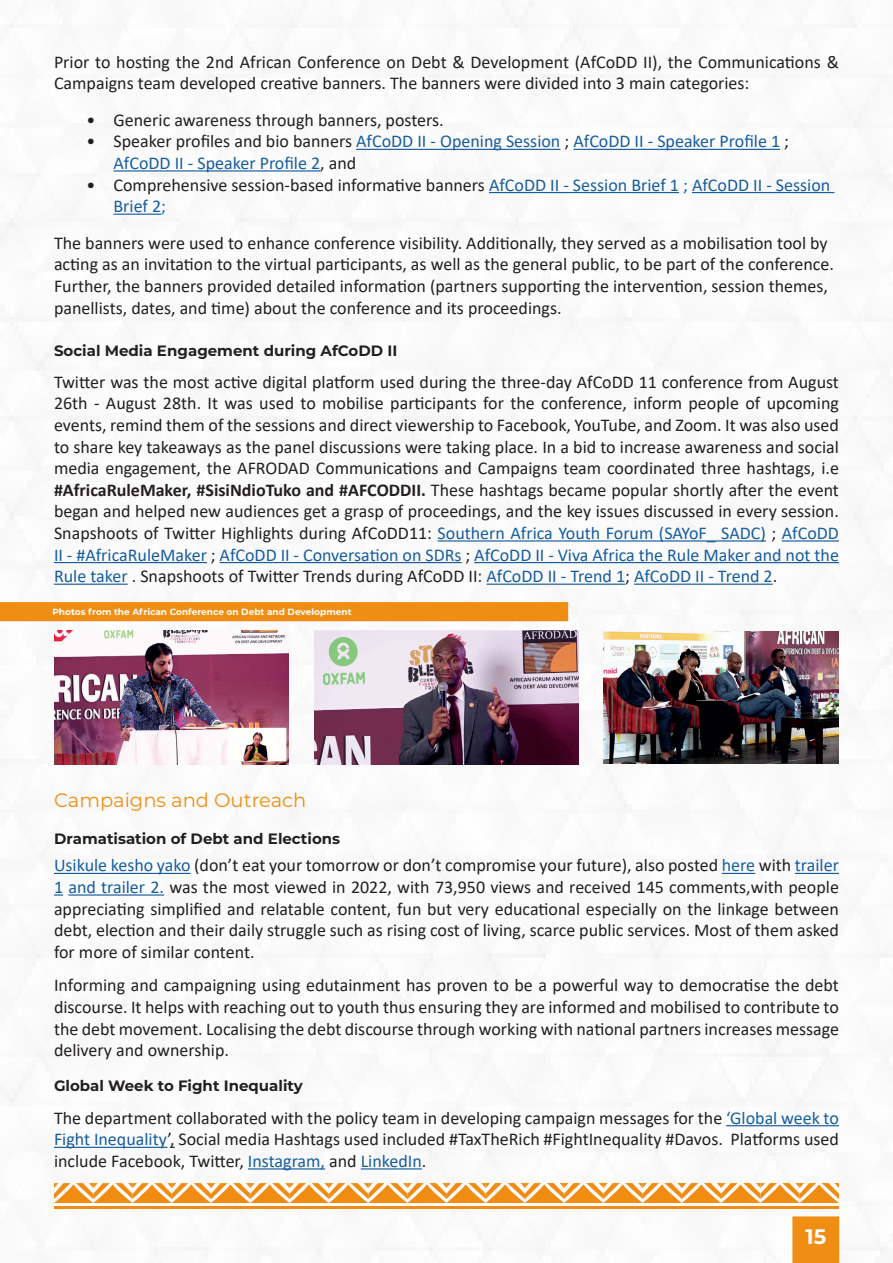
<style>
.page{position:relative;width:893px;height:1263px;background:#fff}
.page>*{position:absolute;margin:0;border:0;box-sizing:border-box;transform-origin:0 0}
.t1{font:700 21px "Montserrat";color:#fff}
.Heading_2{font:19.5px "Montserrat";color:#f08e13}
.Body{font:18px/21.6px "Calibri";color:#231f20;text-align:justify}
.t2{font:18px/21.6px "Calibri";color:#175d9e}
.Heading_3{font:700 15px "Montserrat";color:#231f20}
.Paragraph_Style_2{font:700 9px "Montserrat";color:#fff}
.s1{color:#231f20}
.s2{color:#175d9e}
.s3{color:#0563c1}
.s4{font-weight:700}
</style>
<div class="page">
<img style="left:0;top:1px;width:889px;height:1262px">
<hr style="left:250px;top:1206px;width:40px;height:3px;background:#f08c12">
<hr style="left:211px;top:1206px;width:39px;height:3px;background:#f08c12">
<hr style="left:172px;top:1206px;width:39px;height:3px;background:#f08c12">
<hr style="left:133px;top:1206px;width:39px;height:3px;background:#f08c12">
<hr style="left:93px;top:1206px;width:40px;height:3px;background:#f08c12">
<hr style="left:54px;top:1206px;width:39px;height:3px;background:#f08c12">
<hr style="left:290px;top:1206px;width:39px;height:3px;background:#f08c12">
<hr style="left:329px;top:1206px;width:39px;height:3px;background:#f08c12">
<hr style="left:368px;top:1206px;width:39px;height:3px;background:#f08c12">
<hr style="left:407px;top:1206px;width:40px;height:3px;background:#f08c12">
<hr style="left:643px;top:1205px;width:39px;height:3px;background:#f08c12">
<hr style="left:603px;top:1205px;width:40px;height:3px;background:#f08c12">
<hr style="left:564px;top:1205px;width:39px;height:3px;background:#f08c12">
<hr style="left:525px;top:1205px;width:39px;height:3px;background:#f08c12">
<hr style="left:486px;top:1205px;width:39px;height:3px;background:#f08c12">
<hr style="left:446px;top:1205px;width:40px;height:3px;background:#f08c12">
<hr style="left:682px;top:1205px;width:39px;height:3px;background:#f08c12">
<hr style="left:721px;top:1205px;width:39px;height:3px;background:#f08c12">
<hr style="left:760px;top:1205px;width:40px;height:3px;background:#f08c12">
<svg style="left:54px;top:1183px;width:785px;height:20px"></svg>
<hr style="left:800px;top:1205px;width:39px;height:3px;background:#f08c12">
<div style="left:792px;top:1216px;width:47px;height:47px;background:#f08e13;border:2px solid #f08e13"></div>
<hr style="left:356px;top:149px;width:204px;height:1px;background:#175d9e">
<hr style="left:573px;top:149px;width:207px;height:1px;background:#175d9e">
<hr style="left:114px;top:170px;width:206px;height:2px;background:#175d9e">
<hr style="left:489px;top:192px;width:190px;height:1px;background:#175d9e">
<hr style="left:692px;top:192px;width:142px;height:1px;background:#175d9e">
<hr style="left:114px;top:214px;width:47px;height:1px;background:#175d9e">
<hr style="left:438px;top:540px;width:328px;height:2px;background:#175d9e">
<hr style="left:782px;top:540px;width:57px;height:2px;background:#175d9e">
<hr style="left:54px;top:562px;width:153px;height:1px;background:#175d9e">
<hr style="left:220px;top:562px;width:242px;height:1px;background:#175d9e">
<hr style="left:474px;top:562px;width:365px;height:1px;background:#175d9e">
<hr style="left:54px;top:584px;width:74px;height:1px;background:#175d9e">
<hr style="left:486px;top:584px;width:139px;height:1px;background:#175d9e">
<hr style="left:634px;top:584px;width:139px;height:1px;background:#175d9e">
<hr style="left:54px;top:873px;width:137px;height:1px;background:#175d9e">
<hr style="left:722px;top:873px;width:33px;height:1px;background:#175d9e">
<hr style="left:795px;top:873px;width:44px;height:1px;background:#175d9e">
<svg style="left:54px;top:894px;width:9px;height:2px"></svg>
<hr style="left:68px;top:894px;width:96px;height:2px;background:#175d9e">
<hr style="left:726px;top:1125px;width:113px;height:1px;background:#175d9e">
<hr style="left:54px;top:1147px;width:113px;height:1px;background:#175d9e">
<hr style="left:248px;top:1168px;width:77px;height:1px;background:#175d9e">
<hr style="left:361px;top:1168px;width:61px;height:1px;background:#175d9e">
<img style="left:54px;top:631px;width:235px;height:133px">
<img style="left:314px;top:631px;width:264px;height:133px">
<img style="left:604px;top:631px;width:234px;height:133px">
<div style="left:1px;top:603px;width:566px;height:17px;background:#f08e13"></div>
<div style="left:0;top:602px;width:568px;height:19px;border:2px solid #f08e13"></div>
<p class="Body" style="left:54px;top:50px;width:786px">Prior to hosting the 2nd African Conference on Debt &amp; Development (AfCoDD II), the Communications &amp;<br>Campaigns team developed creative banners. The banners were divided into 3 main categories:</p>
<p class="Body" style="left:87px;top:108px;width:359px">• Generic awareness through banners, posters.</p>
<p class="t2" style="left:114px;top:130px;width:677px;text-indent:-27px"><span class="s1">• Speaker profiles and bio banners</span> AfCoDD II - Opening Session <span class="s1">;</span> AfCoDD II - Speaker Profile 1 <span class="s1">;<br></span>AfCoDD II - Speaker Profile 2<span class="s1">, and</span></p>
<p class="Body" style="left:114px;top:173px;width:718px;text-indent:-27px">• Comprehensive session-based informative banners <span class="s2">AfCoDD II - Session Brief 1</span> <span class="s3">;</span> <span class="s2">AfCoDD II - Session<br>Brief 2</span><span class="s3">;</span></p>
<p class="Body" style="left:54px;top:231px;width:781px;text-align:left">The banners were used to enhance conference visibility. Additionally, they served as a mobilisation tool by acting as an invitation to the virtual participants, as well as the general public, to be part of the conference.<br>Further, the banners provided detailed information (partners supporting the intervention, session themes, panellists, dates, and time) about the conference and its proceedings.</p>
<p class="Heading_3" style="left:54px;top:340px;width:345px">Social Media Engagement during AfCoDD II</p>
<p class="Body" style="left:54px;top:370px;width:786px">Twitter was the most active digital platform used during the three-day AfCoDD 11 conference from August 26th - August 28th. It was used to mobilise participants for the conference, inform people of upcoming events, remind them of the sessions and direct viewership to Facebook, YouTube, and Zoom. It was also used to share key takeaways as the panel discussions were taking place. In a bid to increase awareness and social media engagement, the AFRODAD Communications and Campaigns team coordinated three hashtags, i.e <span class="s4">#AfricaRuleMaker, #SisiNdioTuko and #AFCODDII.</span> These hashtags became popular shortly after the event began and helped new audiences get a grasp of proceedings, and the key issues discussed in every session.<br>Snapshoots of Twitter Highlights during AfCoDD11: <span class="s2">Southern Africa Youth Forum (SAYoF_ SADC)</span> ; <span class="s2">AfCoDD II - #AfricaRuleMaker</span> ; <span class="s2">AfCoDD II - Conversation on SDRs</span> ; <span class="s2">AfCoDD II - Viva Africa the Rule Maker and not the Rule taker</span> . Snapshoots of Twitter Trends during AfCoDD II: <span class="s2">AfCoDD II - Trend 1</span>; <span class="s2">AfCoDD II - Trend 2</span>.</p>
<p class="Paragraph_Style_2" style="left:52px;top:605px;width:301px">Photos from the African Conference on Debt and Development</p>
<p class="Heading_2" style="left:54px;top:786px;width:254px">Campaigns and Outreach</p>
<p class="Heading_3" style="left:54px;top:828px;width:288px">Dramatisation of Debt and Elections</p>
<p class="Body" style="left:54px;top:854px;width:786px"><span class="s2">Usikule kesho yako</span> (don’t eat your tomorrow or don’t compromise your future), also posted <span class="s2">here</span> with <span class="s2">trailer 1 and trailer 2.</span> was the most viewed in 2022, with 73,950 views and received 145 comments,with people appreciating simplified and relatable content, fun but very educational especially on the linkage between debt, election and their daily struggle such as rising cost of living, scarce public services. Most of them asked for more of similar content.</p>
<p class="Body" style="left:54px;top:974px;width:786px">Informing and campaigning using edutainment has proven to be a powerful way to democratise the debt discourse. It helps with reaching out to youth thus ensuring they are informed and mobilised to contribute to the debt movement. Localising the debt discourse through working with national partners increases message delivery and ownership.</p>
<p class="Heading_3" style="left:54px;top:1075px;width:250px">Global Week to Fight Inequality</p>
<p class="Body" style="left:54px;top:1106px;width:786px">The department collaborated with the policy team in developing campaign messages for the <span class="s2">‘Global week to Fight Inequality</span>’, Social media Hashtags used included #TaxTheRich #FightInequality #Davos. Platforms used include Facebook, Twitter, <span class="s2">Instagram,</span> and <span class="s2">LinkedIn</span>.</p>
<p class="t1" style="left:805px;top:1221px;width:22px">15</p>
</div>
